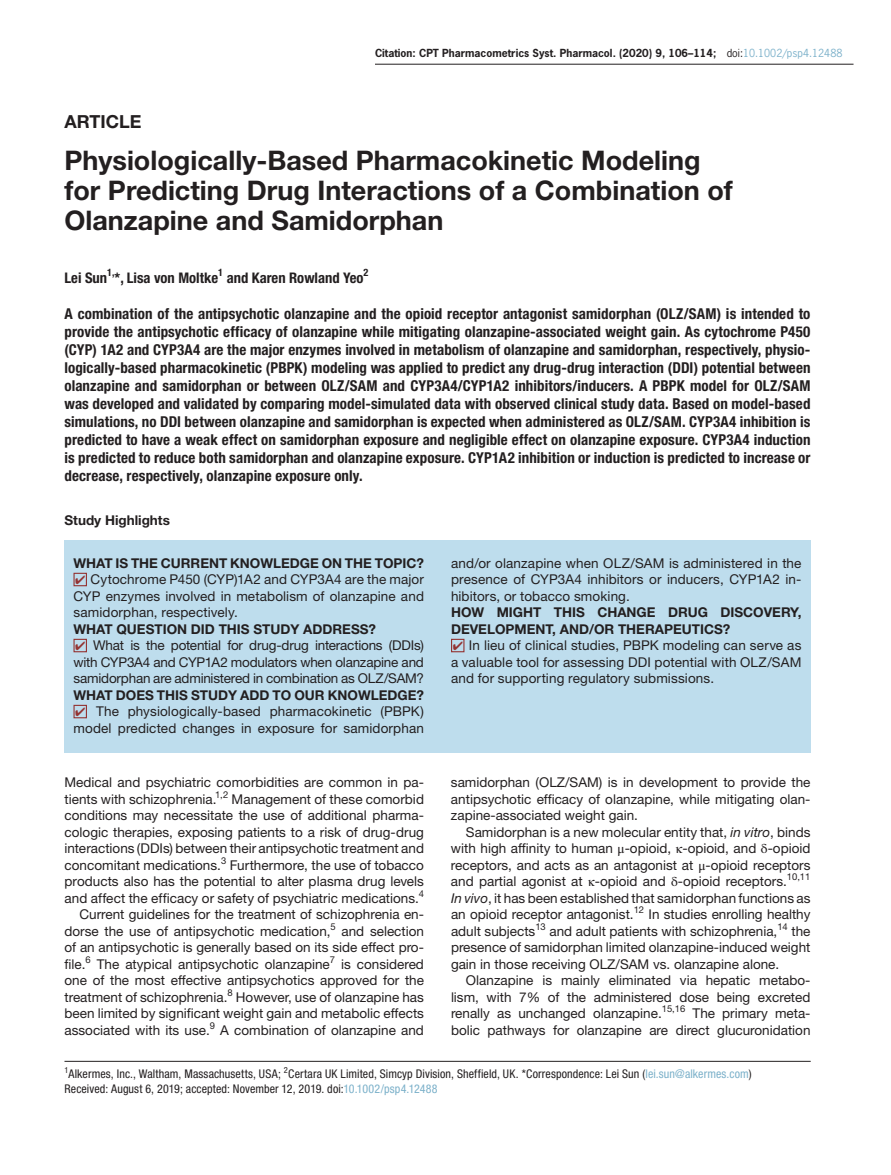
<style>
.page{position:relative;width:891px;height:1175px;background:#fff}
.page>*{position:absolute;margin:0;border:0;box-sizing:border-box;transform-origin:0 0}
.t1{font:700 27px/30px "Helvetica Neue LT Std";color:#231f20}
.t2{font:700 18px "Helvetica Neue LT Std";color:#231f20}
.t3{font:700 condensed 15px/18px "Helvetica Neue LT Std";letter-spacing:.005em;color:#231f20;text-align:justify}
.t4{font:700 condensed 14.7px "Helvetica Neue LT Std";color:#231f20}
.t5{font:13.5px/16.5px "Helvetica Neue LT Std";color:#231f20;text-align:justify}
.t6{font:700 13.5px/16.5px "Helvetica Neue LT Std";color:#231f20}
.t7{font:condensed 12px/15px "Helvetica Neue LT Std";letter-spacing:.01em;color:#231f20}
.t8{font:700 10.5px "News Gothic Std";color:#231f20}
.t9{font:condensed 8.4px "Helvetica Neue LT Std";color:#231f20}
.s1{font-weight:400}
.s2{font-weight:400;color:#7cb1ca}
.s3{color:#943433}
.s4{font-style:italic}
.s5{font-family:"STIX"}
.s6{color:#7cb1ca}
</style>
<div class="page">
<hr style="left:375px;top:64px;width:479px;height:1px;background:#231f20">
<hr style="left:64px;top:1060px;width:747px;height:1px;background:#231f20">
<div style="left:64px;top:497px;width:747px;height:255px;background:#bedded"></div>
<div style="left:52px;top:494px;width:771px;height:46px;background:#fff"></div>
<div style="left:73px;top:573px;width:14px;height:13px;border:1px solid #943433"></div>
<div style="left:73px;top:639px;width:14px;height:13px;border:1px solid #943433"></div>
<div style="left:73px;top:705px;width:14px;height:13px;border:1px solid #943433"></div>
<div style="left:451px;top:639px;width:14px;height:13px;border:1px solid #943433"></div>
<p class="t8" style="left:375px;top:46px;width:469px">Citation: CPT Pharmacometrics Syst. Pharmacol. (2020) 9, 106–114; <span class="s1">doi:</span><span class="s2">10.1002/psp4.12488</span></p>
<h2 class="t2" style="left:64px;top:111px;width:78px">ARTICLE</h2>
<h1 class="t1" style="left:64px;top:145px;width:670px">Physiologically-Based Pharmacokinetic Modeling for Predicting Drug Interactions of a Combination of<br>Olanzapine and Samidorphan</h1>
<p class="t4" style="left:64px;top:269px;width:305px">Lei Sun<sup>1,</sup>*, Lisa von Moltke<sup>1</sup> and Karen Rowland Yeo<sup>2</sup></p>
<p class="t3" style="left:64px;top:304px;width:748px">A combination of the antipsychotic olanzapine and the opioid receptor antagonist samidorphan (OLZ/SAM) is intended to provide the antipsychotic efficacy of olanzapine while mitigating olanzapine-associated weight gain. As cytochrome P450 (CYP) 1A2 and CYP3A4 are the major enzymes involved in metabolism of olanzapine and samidorphan, respectively, physio&shy;logically-based pharmacokinetic (PBPK) modeling was applied to predict any drug-drug interaction (DDI) potential between olanzapine and samidorphan or between OLZ/SAM and CYP3A4/CYP1A2 inhibitors/inducers. A PBPK model for OLZ/SAM was developed and validated by comparing model-simulated data with observed clinical study data. Based on model-based simulations, no DDI between olanzapine and samidorphan is expected when administered as OLZ/SAM. CYP3A4 inhibition is predicted to have a weak effect on samidorphan exposure and negligible effect on olanzapine exposure. CYP3A4 induction is predicted to reduce both samidorphan and olanzapine exposure. CYP1A2 inhibition or induction is predicted to increase or decrease, respectively, olanzapine exposure only.</p>
<p class="t6" style="left:64px;top:512px;width:107px">Study Highlights</p>
<p class="t6" style="left:73px;top:554px;width:352px">WHAT IS THE CURRENT KNOWLEDGE ON THE TOPIC?</p>
<p class="t5" style="left:73px;top:571px;width:352px"><span class="s3">✔</span> Cytochrome P450 (CYP)1A2 and CYP3A4 are the major CYP enzymes involved in metabolism of olanzapine and samidorphan, respectively.</p>
<p class="t6" style="left:73px;top:620px;width:304px">WHAT QUESTION DID THIS STUDY ADDRESS?</p>
<p class="t5" style="left:73px;top:637px;width:352px"><span class="s3">✔</span> What is the potential for drug-drug interactions (DDIs) with CYP3A4 and CYP1A2 modulators when olanzapine and samidorphan are administered in combination as OLZ/SAM?</p>
<p class="t6" style="left:73px;top:686px;width:352px">WHAT DOES THIS STUDY ADD TO OUR KNOWLEDGE?</p>
<p class="t5" style="left:73px;top:703px;width:352px"><span class="s3">✔</span> The physiologically-based pharmacokinetic (PBPK) model predicted changes in exposure for samidorphan</p>
<p class="t5" style="left:451px;top:554px;width:352px">and/or olanzapine when OLZ/SAM is administered in the presence of CYP3A4 inhibitors or inducers, CYP1A2 in&shy;hibitors, or tobacco smoking.</p>
<p class="t6" style="left:451px;top:604px;width:352px">HOW MIGHT THIS CHANGE DRUG DISCOVERY,<br>DEVELOPMENT, AND/OR THERAPEUTICS?</p>
<p class="t5" style="left:451px;top:637px;width:352px"><span class="s3">✔</span> In lieu of clinical studies, PBPK modeling can serve as a valuable tool for assessing DDI potential with OLZ/SAM and for supporting regulatory submissions.</p>
<p class="t5" style="left:64px;top:774px;width:361px;text-align:right">Medical and psychiatric comorbidities are common in pa&shy;tients with schizophrenia.<sup>1,2</sup> Management of these comorbid conditions may necessitate the use of additional pharma&shy;cologic therapies, exposing patients to a risk of drug-drug interactions (DDIs) between their antipsychotic treatment and concomitant medications.<sup>3</sup> Furthermore, the use of tobacco products also has the potential to alter plasma drug levels and affect the efficacy or safety of psychiatric medications.<sup>4<br></sup>Current guidelines for the treatment of schizophrenia en&shy;dorse the use of antipsychotic medication,<sup>5</sup> and selection of an antipsychotic is generally based on its side effect pro&shy;file.<sup>6</sup> The atypical antipsychotic olanzapine<sup>7</sup> is considered one of the most effective antipsychotics approved for the treatment of schizophrenia.<sup>8</sup> However, use of olanzapine has been limited by significant weight gain and metabolic effects associated with its use.<sup>9</sup> A combination of olanzapine and</p>
<p class="t5" style="left:451px;top:774px;width:361px">samidorphan (OLZ/SAM) is in development to provide the antipsychotic efficacy of olanzapine, while mitigating olan&shy;zapine-associated weight gain.</p>
<p class="t5" style="left:451px;top:823px;width:361px;text-indent:15px">Samidorphan is a new molecular entity that, <span class="s4">in vitro</span>, binds with high affinity to human <span class="s5">μ</span>-opioid, <span class="s5">κ</span>-opioid, and <span class="s5">δ</span>-opioid receptors, and acts as an antagonist at <span class="s5">μ</span>-opioid receptors and partial agonist at <span class="s5">κ</span>-opioid and <span class="s5">δ</span>-opioid receptors.<sup>10,11<br></sup><span class="s4">In vivo</span>, it has been established that samidorphan functions as an opioid receptor antagonist.<sup>12</sup> In studies enrolling healthy adult subjects<sup>13</sup> and adult patients with schizophrenia,<sup>14</sup> the presence of samidorphan limited olanzapine-induced weight gain in those receiving OLZ/SAM vs. olanzapine alone.</p>
<p class="t5" style="left:451px;top:971px;width:361px;text-indent:15px">Olanzapine is mainly eliminated via hepatic metabo&shy;lism, with 7% of the administered dose being excreted renally as unchanged olanzapine.<sup>15,16</sup></p>
<p class="t5" style="left:451px;top:1005px;width:361px;text-align:right">The primary meta-<br>bolic pathways for olanzapine are direct glucuronidation</p>
<p class="t9" style="left:64px;top:1065px;width:6px">1</p>
<p class="t7" style="left:68px;top:1066px;width:214px">Alkermes, Inc., Waltham, Massachusetts, USA;</p>
<p class="t9" style="left:284px;top:1065px;width:6px">2</p>
<p class="t7" style="left:64px;top:1066px;width:689px;text-indent:224px">Certara UK Limited, Simcyp Division, Sheffield, UK. *Correspondence: Lei Sun (<span class="s6">lei.sun@alkermes.com</span>)<br>Received: August 6, 2019; accepted: November 12, 2019. doi:<span class="s6">10.1002/psp4.12488</span></p>
</div>
